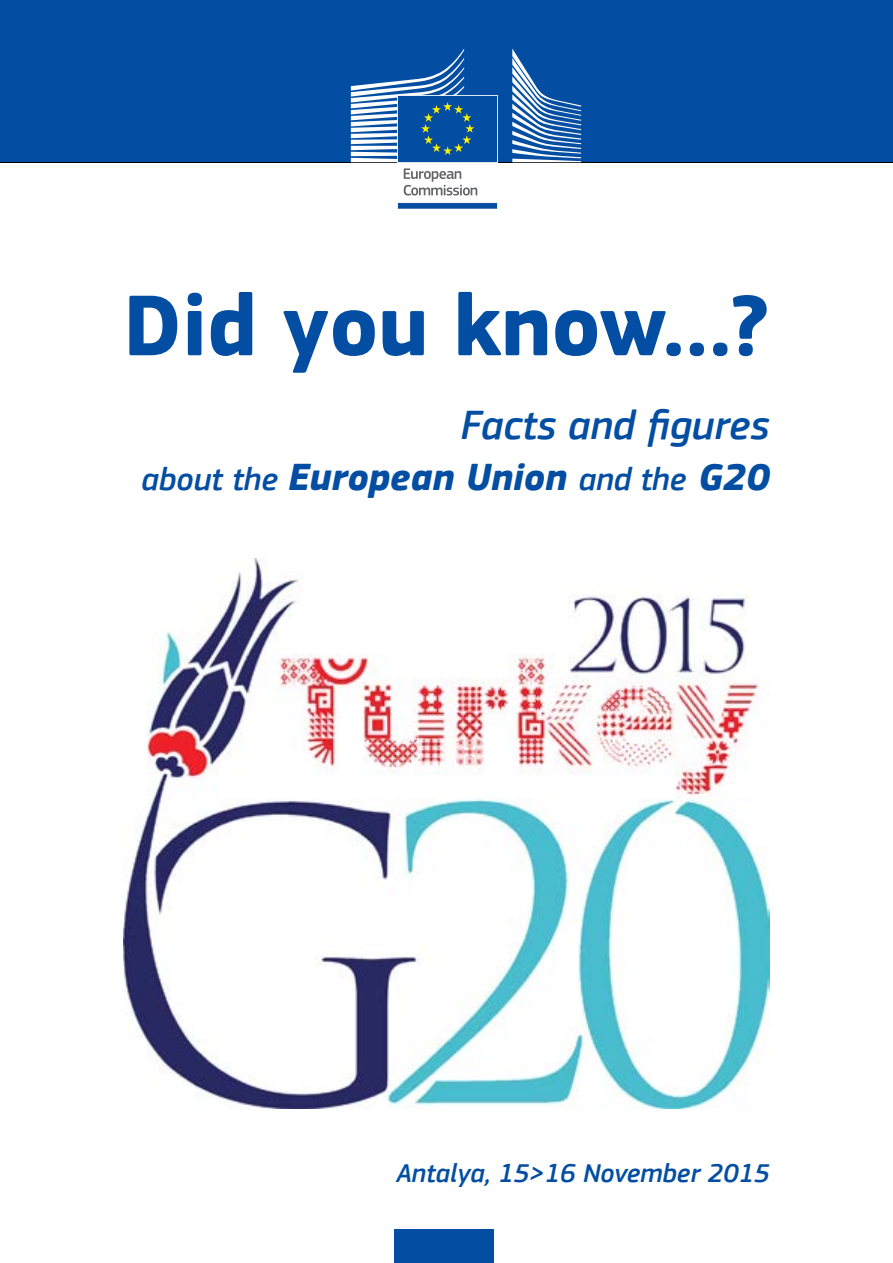
<style>
.page{position:relative;width:893px;height:1263px;background:#fff}
.page>*{position:absolute;margin:0;border:0;box-sizing:border-box;transform-origin:0 0}
.t1{font:700 89.55px "EC Square Sans Pro";color:#034ea2}
.t2{font:italic 500 42px "EC Square Sans Pro";color:#034ea2}
.t3{font:italic 700 39px "EC Square Sans Pro";color:#034ea2}
.t4{font:italic 500 27px "EC Square Sans Pro";color:#034ea2}
.s1{font-weight:500;font-size:33px}
</style>
<div class="page">
<img style="left:123px;top:558px;width:647px;height:550px">
<div style="left:395px;top:1230px;width:99px;height:33px;background:#034ea2"></div>
<div style="left:0;top:0;width:893px;height:163px;background:#034ea2"></div>
<svg style="left:512px;top:49px;width:69px;height:113px"></svg>
<svg style="left:351px;top:49px;width:147px;height:160px"></svg>
<h1 class="t1" style="left:123px;top:272px;width:648px">Did you know…?</h1>
<p class="t2" style="left:461px;top:401px;width:310px">Facts and figures</p>
<p class="t3" style="left:142px;top:453px;width:629px"><span class="s1">about the</span> European Union <span class="s1">and the</span> G20</p>
<p class="t4" style="left:396px;top:1158px;width:375px">Antalya, 15&gt;16 November 2015</p>
</div>
